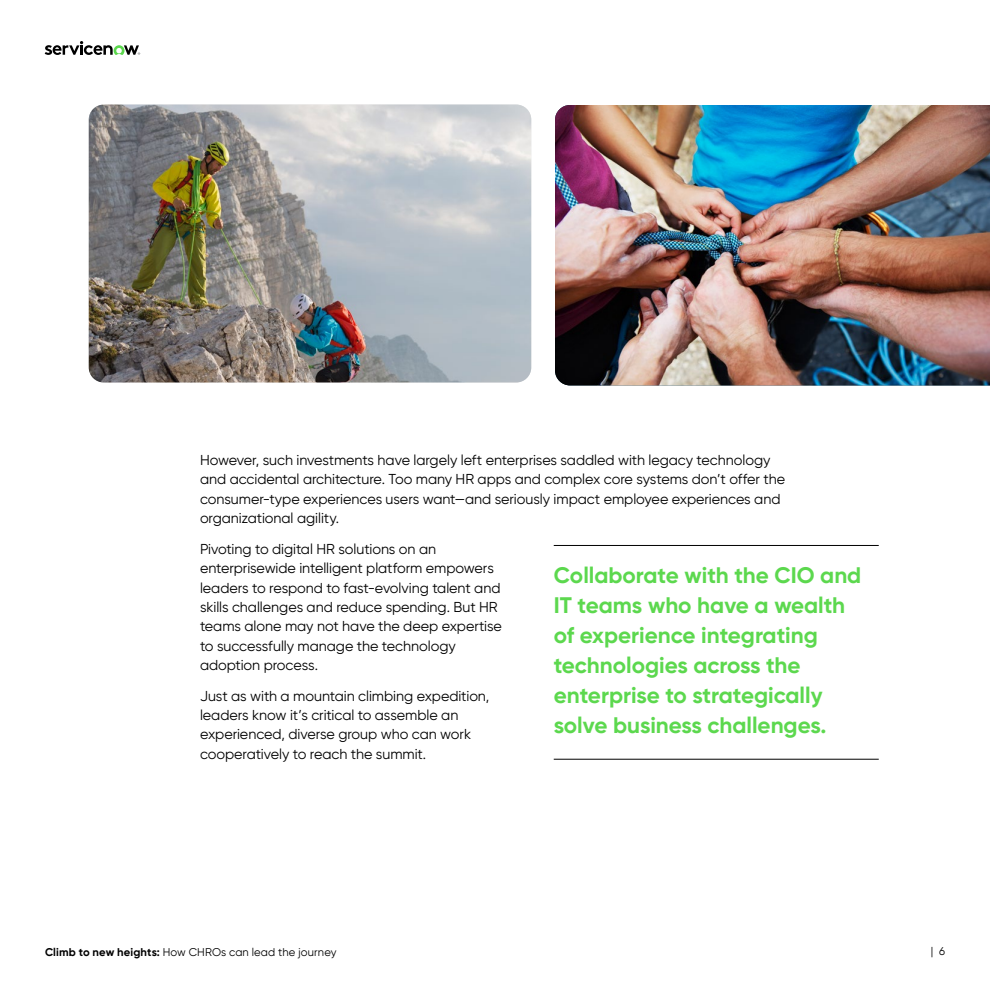
<style>
.page{position:relative;width:990px;height:990px;background:#fff}
.page>*{position:absolute;margin:0;border:0;box-sizing:border-box;transform-origin:0 0}
.t1{font:700 22.5px/30px "Gilroy";color:#5cd84e}
.t2{font:14.38px/19.4px "Gilroy";letter-spacing:-.005em;color:#000}
.t3{font:11.25px "Gilroy";letter-spacing:.01em;color:#000}
.s1{font-weight:700}
</style>
<div class="page">
<img style="left:89px;top:105px;width:442px;height:277px">
<img style="left:555px;top:105px;width:435px;height:280px">
<hr style="left:554px;top:545px;width:325px;height:1px;background:#000">
<hr style="left:554px;top:759px;width:325px;height:1px;background:#000">
<svg style="left:45px;top:41px;width:95px;height:14px"></svg>
<p class="t2" style="left:200px;top:450px;width:587px">However, such investments have largely left enterprises saddled with legacy technology and accidental architecture. Too many HR apps and complex core systems don’t offer the consumer-type experiences users want—and seriously impact employee experiences and organizational agility.</p>
<p class="t2" style="left:200px;top:539px;width:303px">Pivoting to digital HR solutions on an enterprisewide intelligent platform empowers leaders to respond to fast-evolving talent and skills challenges and reduce spending. But HR teams alone may not have the deep expertise to successfully manage the technology adoption process.</p>
<p class="t2" style="left:200px;top:686px;width:291px">Just as with a mountain climbing expedition, leaders know it’s critical to assemble an experienced, diverse group who can work cooperatively to reach the summit.</p>
<h1 class="t1" style="left:554px;top:560px;width:309px">Collaborate with the CIO and<br>IT teams who have a wealth of experience integrating technologies across the enterprise to strategically solve business challenges.</h1>
<p class="t3" style="left:45px;top:945px;width:293px"><span class="s1">Climb to new heights:</span> How CHROs can lead the journey</p>
<p class="t3" style="left:931px;top:944px;width:16px">| 6</p>
</div>
